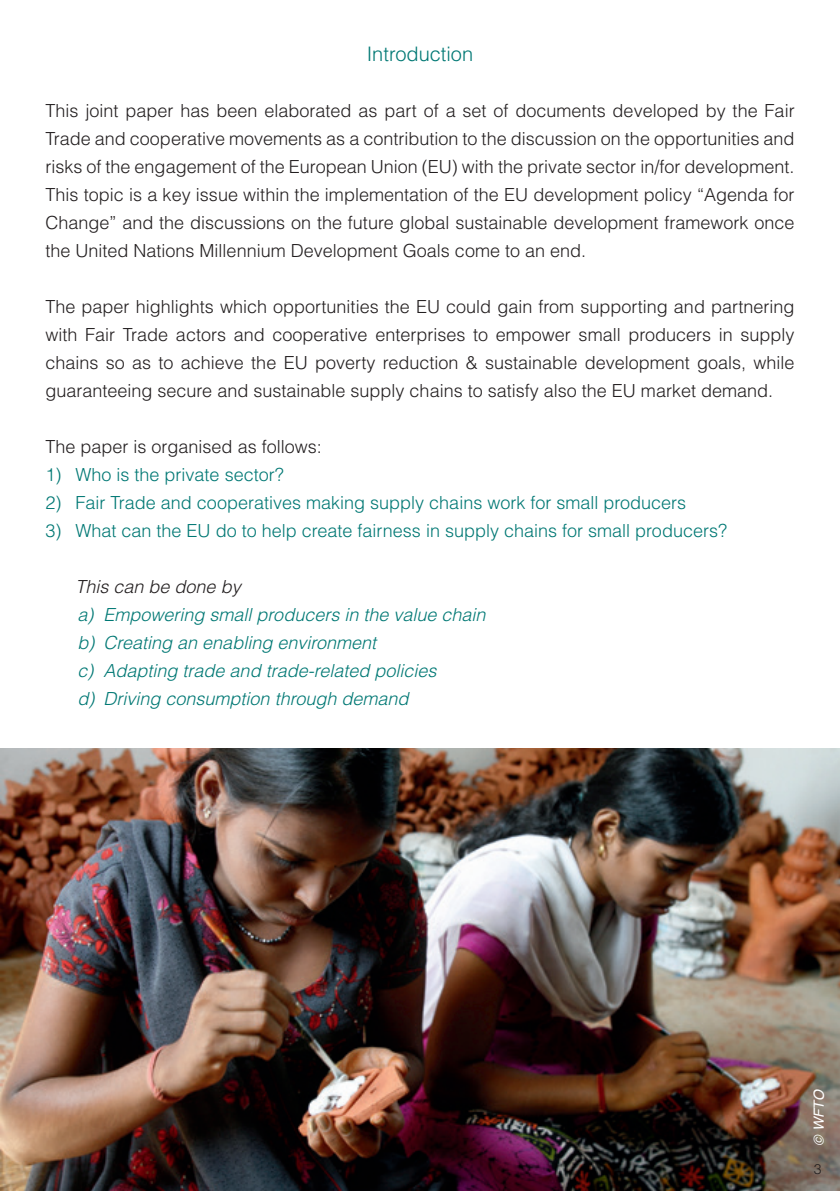
<style>
.page{position:relative;width:840px;height:1191px;background:#fff}
.page>*{position:absolute;margin:0;border:0;box-sizing:border-box;transform-origin:0 0}
.t1{font:300 20px "Helvetica";color:#007874}
.t2{font:300 18px/28px "Helvetica";color:#231f20;text-align:justify}
.t3{font:300 18px "Helvetica";color:#007874}
.t4{font:italic 300 18px/28px "Helvetica";color:#007874}
.t5{font:italic 300 18px "Helvetica";color:#231f20}
.t6{font:italic 14px "Helvetica";color:#fff}
.t7{font:300 14px "Helvetica";color:#231f20}
</style>
<div class="page">
<img style="left:0;top:748px;width:839px;height:443px">
<p class="t1" style="left:366px;top:42px;width:108px">Introduction</p>
<p class="t2" style="left:45px;top:96px;width:750px">This joint paper has been elaborated as part of a set of documents developed by the Fair Trade and cooperative movements as a contribution to the discussion on the opportunities and risks of the engagement of the European Union (EU) with the private sector in/for development.<br>This topic is a key issue within the implementation of the EU development policy “Agenda for Change” and the discussions on the future global sustainable development framework once the United Nations Millennium Development Goals come to an end.</p>
<p class="t2" style="left:45px;top:292px;width:750px">The paper highlights which opportunities the EU could gain from supporting and partnering with Fair Trade actors and cooperative enterprises to empower small producers in supply chains so as to achieve the EU poverty reduction &amp; sustainable development goals, while guaranteeing secure and sustainable supply chains to satisfy also the EU market demand.</p>
<p class="t2" style="left:45px;top:432px;width:278px">The paper is organised as follows:</p>
<p class="t3" style="left:45px;top:464px;width:240px">1) Who is the private sector?</p>
<p class="t3" style="left:45px;top:492px;width:642px">2) Fair Trade and cooperatives making supply chains work for small producers</p>
<p class="t3" style="left:45px;top:520px;width:682px">3) What can the EU do to help create fairness in supply chains for small producers?</p>
<p class="t5" style="left:75px;top:576px;width:167px">This can be done by</p>
<p class="t4" style="left:77px;top:600px;width:409px">a) Empowering small producers in the value chain b) Creating an enabling environment<br>c) Adapting trade and trade-related policies<br>d) Driving consumption through demand</p>
<p class="t6" style="left:807px;top:1145px;width:58px;rotate:-90deg">© WFTO</p>
<p class="t7" style="left:813px;top:1160px;width:9px">3</p>
</div>
